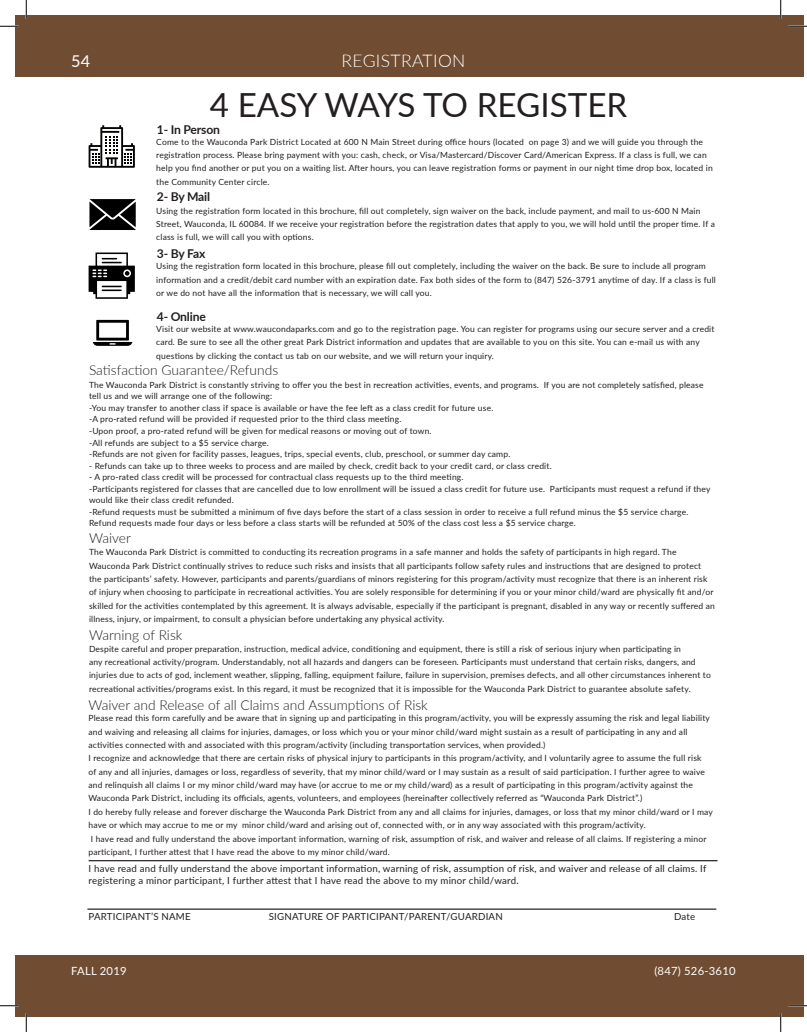
<style>
.page{position:relative;width:807px;height:1032px;background:#fff}
.page>*{position:absolute;margin:0;border:0;box-sizing:border-box;transform-origin:0 0}
.t1{font:33.25px "Lato";color:#231f20}
.t2{font:300 17.5px "Lato";letter-spacing:.02em;color:#fff}
.t3{font:16.25px "Lato";color:#fff}
.t4{font:300 13.75px "Lato";color:#231f20}
.t5{font:700 12.12px "Lato";letter-spacing:-.015em;color:#231f20}
.t6{font:11.25px "Lato";letter-spacing:.02em;color:#fff}
.Paragraph_Style{font:9.75px/12.1px "Lato";letter-spacing:.02em;color:#231f20}
.Paragraph_Style-2{font:8.5px/13.4px "Lato";letter-spacing:.02em;color:#231f20}
</style>
<div class="page">
<div style="left:780px;top:954px;width:22px;height:62px;background:#704d32"></div>
<div style="left:15px;top:954px;width:765px;height:62px;background:#704d32"></div>
<div style="left:15px;top:15px;width:765px;height:62px;background:#704d32"></div>
<div style="left:780px;top:15px;width:22px;height:62px;background:#704d32"></div>
<svg style="left:89px;top:125px;width:46px;height:42px"></svg>
<svg style="left:89px;top:199px;width:47px;height:31px"></svg>
<svg style="left:89px;top:252px;width:46px;height:47px"></svg>
<svg style="left:93px;top:320px;width:39px;height:26px"></svg>
<hr style="left:89px;top:859px;width:628px;height:2px;background:#231f20">
<hr style="left:87px;top:908px;width:629px;height:1px;background:#231f20">
<svg style="left:0;top:25px;width:19px;height:2px"></svg>
<svg style="left:788px;top:25px;width:18px;height:2px"></svg>
<svg style="left:0;top:1004px;width:19px;height:2px"></svg>
<svg style="left:788px;top:1004px;width:18px;height:2px"></svg>
<svg style="left:25px;top:0;width:2px;height:19px"></svg>
<svg style="left:25px;top:1013px;width:2px;height:18px"></svg>
<svg style="left:779px;top:0;width:2px;height:19px"></svg>
<svg style="left:779px;top:1013px;width:2px;height:18px"></svg>
<h3 class="t3" style="left:71px;top:49px;width:20px">54</h3>
<p class="t2" style="left:341px;top:49px;width:125px">REGISTRATION</p>
<p class="t1" style="left:210px;top:81px;width:419px">4 EASY WAYS TO REGISTER</p>
<p class="t5" style="left:157px;top:121px;width:65px">1- In Person</p>
<p class="Paragraph_Style-2" style="left:156px;top:134px;width:557px">Come to the Wauconda Park District Located at 600 N Main Street during office hours (located on page 3) and we will guide you through the registration process. Please bring payment with you: cash, check, or Visa/Mastercard/Discover Card/American Express. If a class is full, we can help you find another or put you on a waiting list. After hours, you can leave registration forms or payment in our night time drop box, located in the Community Center circle.</p>
<p class="Paragraph_Style-2" style="left:156px;top:203px;width:560px">Using the registration form located in this brochure, fill out completely, sign waiver on the back, include payment, and mail to us-600 N Main<br>Street, Wauconda, IL 60084. If we receive your registration before the registration dates that apply to you, we will hold until the proper time. If a class is full, we will call you with options.</p>
<p class="Paragraph_Style-2" style="left:156px;top:259px;width:561px">Using the registration form located in this brochure, please fill out completely, including the waiver on the back. Be sure to include all program information and a credit/debit card number with an expiration date. Fax both sides of the form to (847) 526-3791 anytime of day. If a class is full or we do not have all the information that is necessary, we will call you.</p>
<p class="Paragraph_Style-2" style="left:156px;top:321px;width:559px">Visit our website at www.waucondaparks.com and go to the registration page. You can register for programs using our secure server and a credit card. Be sure to see all the other great Park District information and updates that are available to you on this site. You can e-mail us with any questions by clicking the contact us tab on our website, and we will return your inquiry.</p>
<p class="t5" style="left:157px;top:188px;width:55px">2- By Mail</p>
<p class="t5" style="left:157px;top:245px;width:50px">3- By Fax</p>
<p class="t5" style="left:157px;top:307px;width:50px">4- Online</p>
<p class="t4" style="left:89px;top:360px;width:191px">Satisfaction Guarantee/Refunds</p>
<p class="Paragraph_Style-2" style="left:89px;top:378px;width:616px;line-height:11.5px">The Wauconda Park District is constantly striving to offer you the best in recreation activities, events, and programs. If you are not completely satisfied, please tell us and we will arrange one of the following:</p>
<p class="Paragraph_Style-2" style="left:89px;top:401px;width:406px">-You may transfer to another class if space is available or have the fee left as a class credit for future use.</p>
<p class="Paragraph_Style-2" style="left:89px;top:412px;width:314px">-A pro-rated refund will be provided if requested prior to the third class meeting.</p>
<p class="Paragraph_Style-2" style="left:89px;top:424px;width:344px">-Upon proof, a pro-rated refund will be given for medical reasons or moving out of town.</p>
<p class="Paragraph_Style-2" style="left:89px;top:435px;width:181px">-All refunds are subject to a $5 service charge.</p>
<p class="Paragraph_Style-2" style="left:89px;top:447px;width:422px">-Refunds are not given for facility passes, leagues, trips, special events, club, preschool, or summer day camp.</p>
<p class="Paragraph_Style-2" style="left:89px;top:458px;width:464px">- Refunds can take up to three weeks to process and are mailed by check, credit back to your credit card, or class credit.</p>
<p class="Paragraph_Style-2" style="left:89px;top:470px;width:376px">- A pro-rated class credit will be processed for contractual class requests up to the third meeting.</p>
<p class="Paragraph_Style-2" style="left:89px;top:482px;width:622px;line-height:11.5px">-Participants registered for classes that are cancelled due to low enrollment will be issued a class credit for future use. Participants must request a refund if they would like their class credit refunded.</p>
<p class="Paragraph_Style-2" style="left:89px;top:505px;width:600px;line-height:11.5px">-Refund requests must be submitted a minimum of five days before the start of a class session in order to receive a full refund minus the $5 service charge.<br>Refund requests made four days or less before a class starts will be refunded at 50% of the class cost less a $5 service charge.</p>
<p class="Paragraph_Style-2" style="left:89px;top:545px;width:627px">The Wauconda Park District is committed to conducting its recreation programs in a safe manner and holds the safety of participants in high regard. The Wauconda Park District continually strives to reduce such risks and insists that all participants follow safety rules and instructions that are designed to protect the participants’ safety. However, participants and parents/guardians of minors registering for this program/activity must recognize that there is an inherent risk of injury when choosing to participate in recreational activities. You are solely responsible for determining if you or your minor child/ward are physically fit and/or skilled for the activities contemplated by this agreement. It is always advisable, especially if the participant is pregnant, disabled in any way or recently suffered an illness, injury, or impairment, to consult a physician before undertaking any physical activity.</p>
<p class="t4" style="left:89px;top:528px;width:43px">Waiver</p>
<p class="t4" style="left:89px;top:625px;width:95px">Warning of Risk</p>
<p class="Paragraph_Style-2" style="left:89px;top:641px;width:623px">Despite careful and proper preparation, instruction, medical advice, conditioning and equipment, there is still a risk of serious injury when participating in<br>any recreational activity/program. Understandably, not all hazards and dangers can be foreseen. Participants must understand that certain risks, dangers, and injuries due to acts of god, inclement weather, slipping, falling, equipment failure, failure in supervision, premises defects, and all other circumstances inherent to recreational activities/programs exist. In this regard, it must be recognized that it is impossible for the Wauconda Park District to guarantee absolute safety.</p>
<p class="Paragraph_Style-2" style="left:88px;top:711px;width:622px">Please read this form carefully and be aware that in signing up and participating in this program/activity, you will be expressly assuming the risk and legal liability and waiving and releasing all claims for injuries, damages, or loss which you or your minor child/ward might sustain as a result of participating in any and all activities connected with and associated with this program/activity (including transportation services, when provided.)</p>
<p class="Paragraph_Style-2" style="left:88px;top:751px;width:618px">I recognize and acknowledge that there are certain risks of physical injury to participants in this program/activity, and I voluntarily agree to assume the full risk of any and all injuries, damages or loss, regardless of severity, that my minor child/ward or I may sustain as a result of said participation. I further agree to waive and relinquish all claims I or my minor child/ward may have (or accrue to me or my child/ward) as a result of participating in this program/activity against the Wauconda Park District, including its officials, agents, volunteers, and employees (hereinafter collectively referred as “Wauconda Park District”.)</p>
<p class="Paragraph_Style-2" style="left:88px;top:804px;width:625px">I do hereby fully release and forever discharge the Wauconda Park District from any and all claims for injuries, damages, or loss that my minor child/ward or I may have or which may accrue to me or my minor child/ward and arising out of, connected with, or in any way associated with this program/activity.</p>
<p class="Paragraph_Style-2" style="left:88px;top:831px;width:619px">I have read and fully understand the above important information, warning of risk, assumption of risk, and waiver and release of all claims. If registering a minor participant, I further attest that I have read the above to my minor child/ward.</p>
<p class="t4" style="left:88px;top:695px;width:341px">Waiver and Release of all Claims and Assumptions of Risk</p>
<p class="Paragraph_Style" style="left:89px;top:861px;width:619px">I have read and fully understand the above important information, warning of risk, assumption of risk, and waiver and release of all claims. If registering a minor participant, I further attest that I have read the above to my minor child/ward.</p>
<p class="Paragraph_Style" style="left:89px;top:910px;width:104px">PARTICIPANT’S NAME</p>
<p class="Paragraph_Style" style="left:269px;top:910px;width:235px">SIGNATURE OF PARTICIPANT/PARENT/GUARDIAN</p>
<p class="Paragraph_Style" style="left:674px;top:910px;width:23px">Date</p>
<h3 class="t6" style="left:71px;top:963px;width:57px">FALL 2019</h3>
<h3 class="t6" style="left:654px;top:963px;width:83px">(847) 526-3610</h3>
</div>
